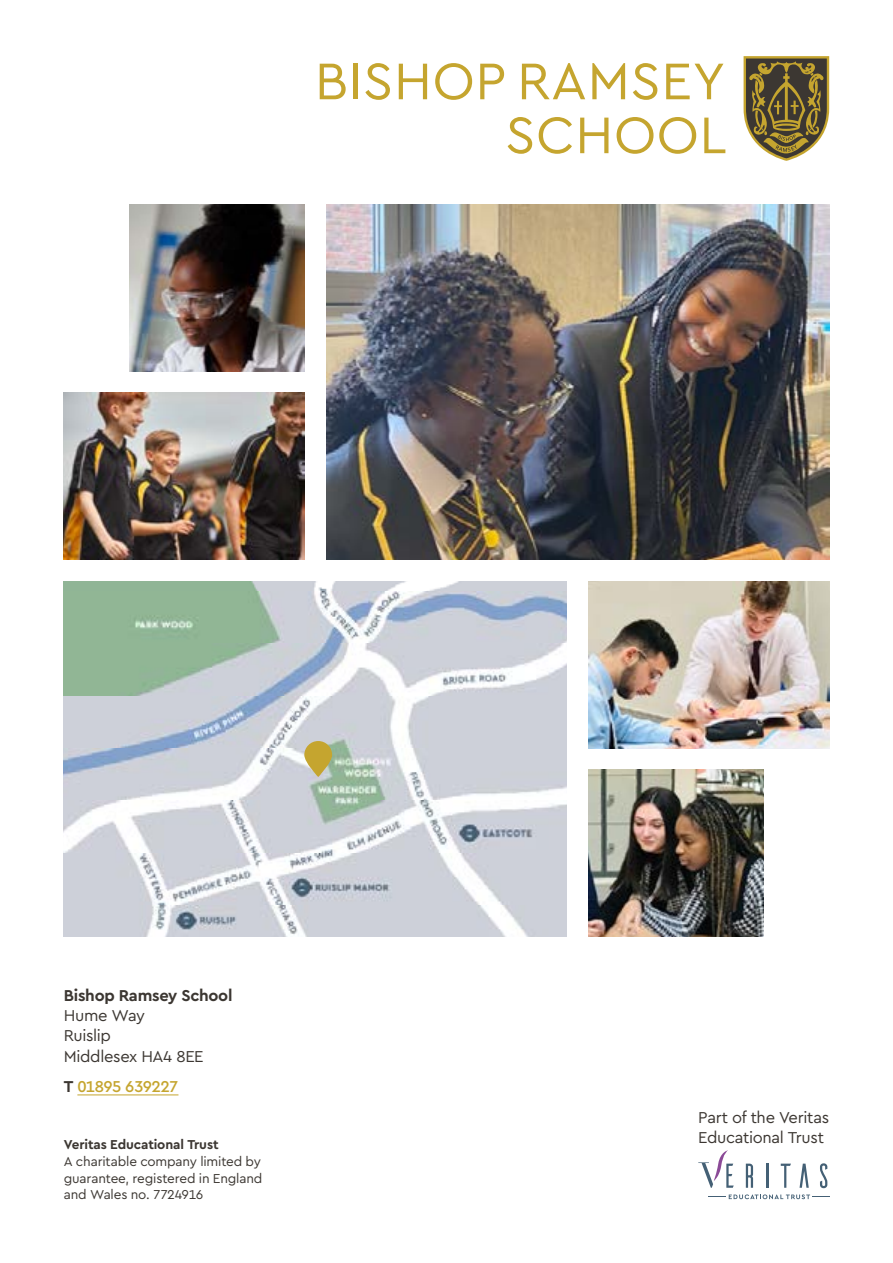
<style>
.page{position:relative;width:893px;height:1263px;background:#fff}
.page>*{position:absolute;margin:0;border:0;box-sizing:border-box;transform-origin:0 0}
.t1{font:53.85px/53.8px "Cera Pro";letter-spacing:.01em;color:#c5a52f;text-align:right}
.t2{font:16.5px/20.2px "Cera Pro";letter-spacing:-.02em;color:#3c3732}
.t3{font:700 16.5px "Cera Pro";letter-spacing:-.015em;color:#3c3732}
.t4{font:500 16.5px "Cera Pro";letter-spacing:-.03em;color:#c5a52f}
.t5{font:13.5px/16.6px "Cera Pro";letter-spacing:-.01em;color:#3c3732;text-align:justify}
.t6{font:700 13.5px "Cera Pro";letter-spacing:-.01em;color:#3c3732}
.s1{font-weight:700;color:#3c3732}
</style>
<div class="page">
<hr style="left:77px;top:1094px;width:101px;height:1px;background:#c5a52f">
<img style="left:64px;top:581px;width:503px;height:356px">
<img style="left:129px;top:204px;width:176px;height:167px">
<img style="left:588px;top:770px;width:176px;height:167px">
<img style="left:64px;top:393px;width:241px;height:167px">
<img style="left:588px;top:581px;width:241px;height:167px">
<img style="left:326px;top:204px;width:503px;height:356px">
<svg style="left:304px;top:741px;width:28px;height:36px"></svg>
<hr style="left:767px;top:1163px;width:2px;height:25px;background:#446075">
<svg style="left:799px;top:1163px;width:10px;height:25px"></svg>
<svg style="left:781px;top:1163px;width:10px;height:25px"></svg>
<svg style="left:746px;top:1163px;width:7px;height:25px"></svg>
<svg style="left:820px;top:1163px;width:7px;height:25px"></svg>
<svg style="left:708px;top:1194px;width:121px;height:5px"></svg>
<svg style="left:698px;top:1150px;width:36px;height:38px"></svg>
<svg style="left:744px;top:56px;width:85px;height:105px"></svg>
<h1 class="t1" style="left:315px;top:52px;width:413px">BISHOP RAMSEY<br>SCHOOL</h1>
<p class="t3" style="left:64px;top:984px;width:170px">Bishop Ramsey School</p>
<p class="t2" style="left:64px;top:1005px;width:141px">Hume Way<br>Ruislip<br>Middlesex HA4 8EE</p>
<p class="t4" style="left:64px;top:1076px;width:116px"><span class="s1">T</span> 01895 639227</p>
<p class="t6" style="left:64px;top:1136px;width:156px">Veritas Educational Trust</p>
<p class="t5" style="left:64px;top:1152px;width:200px">A charitable company limited by guarantee, registered in England and Wales no. 7724916</p>
<p class="t2" style="left:698px;top:1107px;width:132px;line-height:19.8px">Part of the Veritas<br>Educational Trust</p>
</div>
